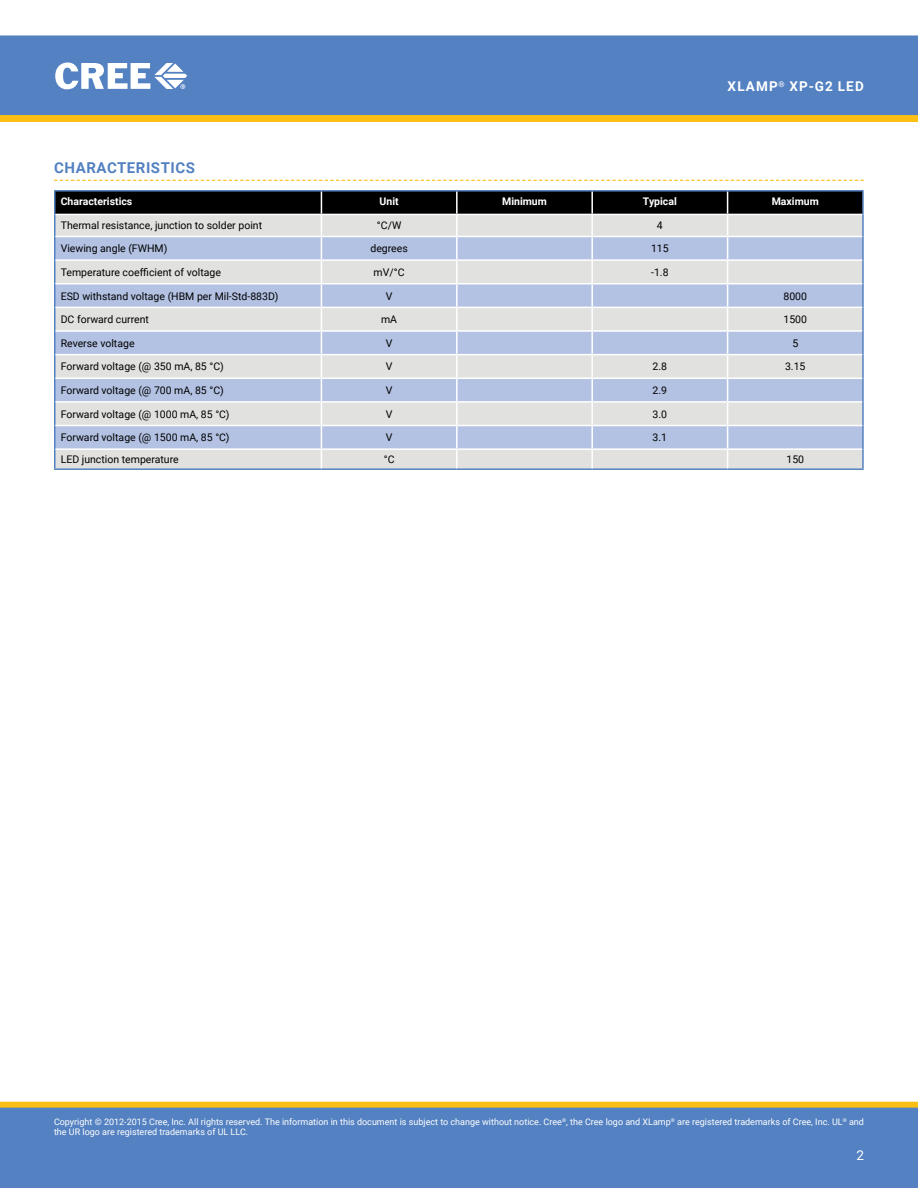
<style>
.page{position:relative;width:918px;height:1188px;background:#fff}
.page>*{position:absolute;margin:0;border:0;box-sizing:border-box;transform-origin:0 0}
.t1{font:700 15px "Roboto";letter-spacing:.035em;color:#5481c1}
.t2{font:700 13.5px "Roboto";letter-spacing:.085em;color:#fff}
.t3{font:13.5px "Roboto";color:#fff}
.t4{font:10.5px "Roboto";color:#000}
.t5{font:700 10.5px "Roboto";color:#fff}
.t6{font:9px/10.8px "Roboto";color:#fff}
</style>
<div class="page">
<div style="left:0;top:35px;width:918px;height:80px;background:#5481c1"></div>
<div style="left:1px;top:1102px;width:916px;height:6px;background:#fbbf13"></div>
<div style="left:0;top:1102px;width:918px;height:6px;border:1px solid #fbbf13"></div>
<div style="left:0;top:1108px;width:918px;height:80px;background:#5481c1"></div>
<svg style="left:0;top:115px;width:918px;height:7px;background:#f9be14"></svg>
<svg style="left:55px;top:63px;width:132px;height:26px"></svg>
<svg style="left:54px;top:180px;width:810px;height:1px"></svg>
<hr style="left:54px;top:468px;width:267px;height:2px;background:#5481c1">
<hr style="left:321px;top:468px;width:136px;height:2px;background:#5481c1">
<hr style="left:457px;top:468px;width:135px;height:2px;background:#5481c1">
<hr style="left:592px;top:468px;width:136px;height:2px;background:#5481c1">
<hr style="left:728px;top:468px;width:136px;height:2px;background:#5481c1">
<hr style="left:54px;top:190px;width:267px;height:2px;background:#5481c1">
<hr style="left:321px;top:190px;width:136px;height:2px;background:#5481c1">
<hr style="left:457px;top:190px;width:135px;height:2px;background:#5481c1">
<hr style="left:592px;top:190px;width:136px;height:2px;background:#5481c1">
<hr style="left:728px;top:190px;width:136px;height:2px;background:#5481c1">
<svg style="left:54px;top:191px;width:810px;height:277px;background:#bdc3d0"></svg>
<hr style="left:56px;top:214px;width:265px;height:1px;background:#fff">
<hr style="left:321px;top:214px;width:136px;height:1px;background:#fff">
<hr style="left:457px;top:214px;width:135px;height:1px;background:#fff">
<hr style="left:592px;top:214px;width:136px;height:1px;background:#fff">
<hr style="left:728px;top:214px;width:134px;height:1px;background:#fff">
<p class="t2" style="left:728px;top:77px;width:138px">XLamp<sup>®</sup> XP-G2 LED</p>
<h1 class="t1" style="left:54px;top:157px;width:142px">Characteristics</h1>
<p class="t5" style="left:61px;top:194px;width:73px">Characteristics</p>
<p class="t5" style="left:380px;top:194px;width:21px">Unit</p>
<p class="t5" style="left:502px;top:194px;width:46px">Minimum</p>
<p class="t5" style="left:643px;top:194px;width:35px">Typical</p>
<p class="t5" style="left:772px;top:194px;width:49px">Maximum</p>
<p class="t4" style="left:61px;top:218px;width:203px">Thermal resistance, junction to solder point</p>
<p class="t4" style="left:377px;top:218px;width:26px">°C/W</p>
<p class="t4" style="left:657px;top:218px;width:7px">4</p>
<p class="t4" style="left:61px;top:241px;width:108px">Viewing angle (FWHM)</p>
<p class="t4" style="left:370px;top:241px;width:39px">degrees</p>
<p class="t4" style="left:651px;top:241px;width:19px">115</p>
<p class="t4" style="left:61px;top:265px;width:162px">Temperature coefficient of voltage</p>
<p class="t4" style="left:374px;top:265px;width:32px">mV/°C</p>
<p class="t4" style="left:651px;top:265px;width:19px">-1.8</p>
<p class="t4" style="left:61px;top:288px;width:219px">ESD withstand voltage (HBM per Mil-Std-883D)</p>
<p class="t4" style="left:386px;top:288px;width:8px">V</p>
<p class="t4" style="left:783px;top:288px;width:25px">8000</p>
<p class="t4" style="left:61px;top:312px;width:90px">DC forward current</p>
<p class="t4" style="left:381px;top:312px;width:18px">mA</p>
<p class="t4" style="left:783px;top:312px;width:25px">1500</p>
<p class="t4" style="left:61px;top:336px;width:75px">Reverse voltage</p>
<p class="t4" style="left:386px;top:336px;width:8px">V</p>
<p class="t4" style="left:792px;top:336px;width:7px">5</p>
<p class="t4" style="left:61px;top:359px;width:164px">Forward voltage (@ 350 mA, 85 °C)</p>
<p class="t4" style="left:386px;top:359px;width:8px">V</p>
<p class="t4" style="left:653px;top:359px;width:16px">2.8</p>
<p class="t4" style="left:785px;top:359px;width:22px">3.15</p>
<p class="t4" style="left:61px;top:383px;width:164px">Forward voltage (@ 700 mA, 85 °C)</p>
<p class="t4" style="left:386px;top:383px;width:8px">V</p>
<p class="t4" style="left:653px;top:383px;width:16px">2.9</p>
<p class="t4" style="left:61px;top:407px;width:170px">Forward voltage (@ 1000 mA, 85 °C)</p>
<p class="t4" style="left:386px;top:407px;width:8px">V</p>
<p class="t4" style="left:653px;top:407px;width:16px">3.0</p>
<p class="t4" style="left:61px;top:430px;width:170px">Forward voltage (@ 1500 mA, 85 °C)</p>
<p class="t4" style="left:386px;top:430px;width:8px">V</p>
<p class="t4" style="left:653px;top:430px;width:16px">3.1</p>
<p class="t4" style="left:61px;top:452px;width:119px">LED junction temperature</p>
<p class="t4" style="left:384px;top:452px;width:12px">°C</p>
<p class="t4" style="left:786px;top:452px;width:19px">150</p>
<p class="t6" style="left:54px;top:1116px;width:812px">Copyright © 2012-2015 Cree, Inc. All rights reserved. The information in this document is subject to change without notice. Cree<sup>®</sup>, the Cree logo and XLamp<sup>®</sup> are registered trademarks of Cree, Inc. UL<sup>®</sup> and the UR logo are registered trademarks of UL LLC.</p>
<p class="t3" style="left:856px;top:1145px;width:9px">2</p>
</div>
